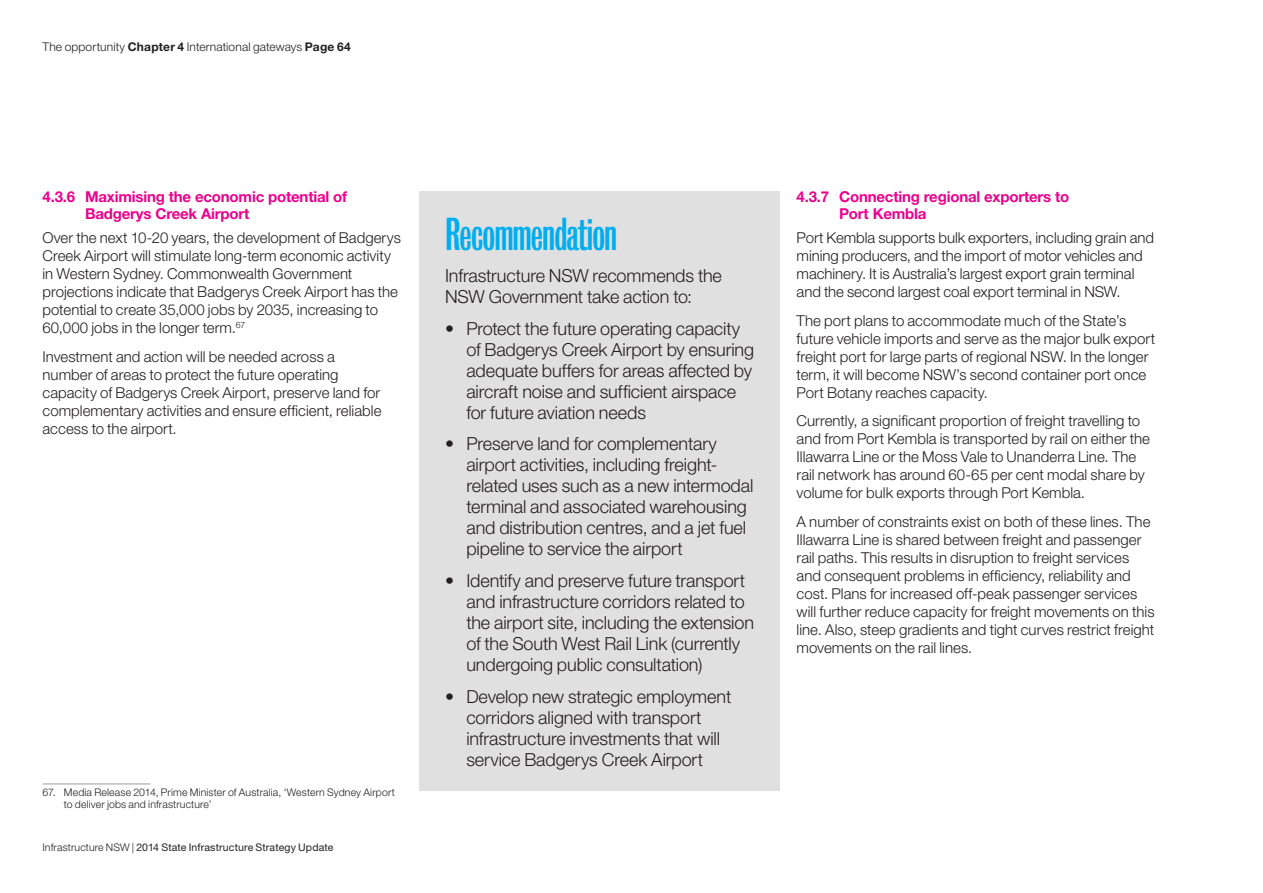
<style>
.page{position:relative;width:1263px;height:893px;background:#fff}
.page>*{position:absolute;margin:0;border:0;box-sizing:border-box;transform-origin:0 0}
.t1{font:42px "Bureau Grotesque One Three";letter-spacing:-.015em;color:#00aeef}
.t2{font:300 18px/21px "Helvetica Neue LT Std";letter-spacing:-.005em;color:#231f20}
.t3{font:300 15px/18px "Helvetica Neue LT Std";color:#231f20}
.t4{font:700 15px/16.5px "Helvetica Neue LT Std";letter-spacing:-.01em;color:#ec008c}
.t5{font:300 12px "Helvetica Neue LT Std";letter-spacing:.01em;color:#231f20}
.t6{font:300 10.5px/12px "Helvetica Neue LT Std";letter-spacing:.015em;color:#231f20}
.t7{font:10.5px "Helvetica Neue LT Std";letter-spacing:.015em;color:#231f20}
.s1{font-weight:700}
.s2{font-weight:300}
</style>
<div class="page">
<hr style="left:43px;top:783px;width:108px;height:1px;background:#9c9c9d">
<div style="left:420px;top:191px;width:360px;height:600px;background:#e1e0e1"></div>
<p class="t5" style="left:43px;top:39px;width:310px">The opportunity <span class="s1">Chapter 4</span> International gateways <span class="s1">Page 64</span></p>
<p class="t4" style="left:85px;top:188px;width:264px;text-indent:-43px">4.3.6 Maximising the economic potential of<br>Badgerys Creek Airport</p>
<p class="t3" style="left:43px;top:228px;width:360px">Over the next 10-20 years, the development of Badgerys Creek Airport will stimulate long-term economic activity in Western Sydney. Commonwealth Government projections indicate that Badgerys Creek Airport has the potential to create 35,000 jobs by 2035, increasing to 60,000 jobs in the longer term.<sup>67</sup></p>
<p class="t3" style="left:43px;top:347px;width:340px">Investment and action will be needed across a number of areas to protect the future operating capacity of Badgerys Creek Airport, preserve land for complementary activities and ensure efficient, reliable access to the airport.</p>
<p class="t6" style="left:64px;top:786px;width:333px;text-indent:-21px">67. Media Release 2014, Prime Minister of Australia, ‘Western Sydney Airport to deliver jobs and infrastructure’</p>
<p class="t7" style="left:43px;top:841px;width:292px"><span class="s2">Infrastructure NSW |</span> 2014 State Infrastructure Strategy Update</p>
<h1 class="t1" style="left:445px;top:211px;width:173px">Recommendation</h1>
<p class="t2" style="left:445px;top:265px;width:278px">Infrastructure NSW recommends the<br>NSW Government take action to:</p>
<p class="t2" style="left:466px;top:317px;width:289px;text-indent:-21px">• Protect the future operating capacity of Badgerys Creek Airport by ensuring adequate buffers for areas affected by aircraft noise and sufficient airspace for future aviation needs</p>
<p class="t2" style="left:466px;top:433px;width:289px;text-indent:-21px">• Preserve land for complementary airport activities, including freight&shy;related uses such as a new intermodal terminal and associated warehousing and distribution centres, and a jet fuel pipeline to service the airport</p>
<p class="t2" style="left:466px;top:570px;width:289px;text-indent:-21px">• Identify and preserve future transport and infrastructure corridors related to the airport site, including the extension of the South West Rail Link (currently undergoing public consultation)</p>
<p class="t2" style="left:445px;top:685px;width:288px;text-align:center">• Develop new strategic employment corridors aligned with transport infrastructure investments that will service Badgerys Creek Airport</p>
<p class="t4" style="left:839px;top:188px;width:232px;text-indent:-43px">4.3.7 Connecting regional exporters to<br>Port Kembla</p>
<p class="t3" style="left:797px;top:228px;width:359px">Port Kembla supports bulk exporters, including grain and mining producers, and the import of motor vehicles and machinery. It is Australia’s largest export grain terminal and the second largest coal export terminal in NSW.</p>
<p class="t3" style="left:797px;top:311px;width:360px">The port plans to accommodate much of the State’s future vehicle imports and serve as the major bulk export freight port for large parts of regional NSW. In the longer term, it will become NSW’s second container port once Port Botany reaches capacity.</p>
<p class="t3" style="left:797px;top:412px;width:355px">Currently, a significant proportion of freight travelling to and from Port Kembla is transported by rail on either the Illawarra Line or the Moss Vale to Unanderra Line. The rail network has around 60-65 per cent modal share by volume for bulk exports through Port Kembla.</p>
<p class="t3" style="left:797px;top:512px;width:359px">A number of constraints exist on both of these lines. The Illawarra Line is shared between freight and passenger rail paths. This results in disruption to freight services and consequent problems in efficiency, reliability and cost. Plans for increased off-peak passenger services will further reduce capacity for freight movements on this line. Also, steep gradients and tight curves restrict freight movements on the rail lines.</p>
</div>
